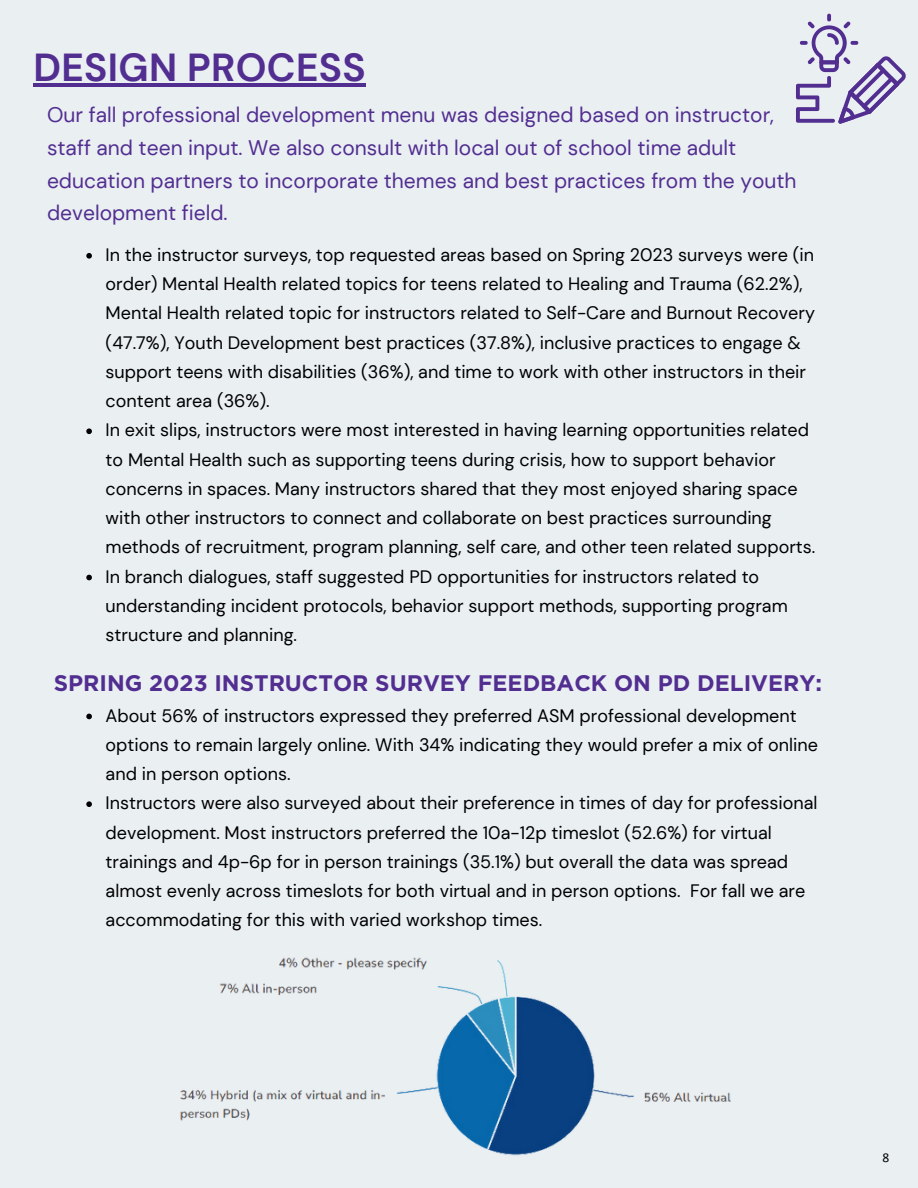
<style>
.page{position:relative;width:918px;height:1188px;background:#eaeff2}
.page>*{position:absolute;margin:0;border:0;box-sizing:border-box;transform-origin:0 0}
.t1{font:700 39px "DM Sans";letter-spacing:.01em;color:#522e91}
.t2{font:700 22.5px "Gotham";color:#522e91}
.t3{font:21px/32.7px "DM Sans";color:#522e91}
.t4{font:18px/29.2px "DM Sans";color:#000}
.t5{font:13.5px "Calibri";color:#000}
</style>
<div class="page">
<svg style="left:796px;top:14px;width:110px;height:110px"></svg>
<svg style="left:86px;top:253px;width:6px;height:6px"></svg>
<svg style="left:86px;top:428px;width:6px;height:6px"></svg>
<svg style="left:86px;top:575px;width:6px;height:5px"></svg>
<img style="left:180px;top:957px;width:552px;height:199px">
<svg style="left:86px;top:714px;width:6px;height:5px"></svg>
<svg style="left:86px;top:801px;width:6px;height:6px"></svg>
<hr style="left:33px;top:84px;width:333px;height:3px;background:#522e91">
<p class="t1" style="left:33px;top:43px;width:334px">DESIGN PROCESS</p>
<p class="t3" style="left:47px;top:99px;width:751px">Our fall professional development menu was designed based on instructor, staff and teen input. We also consult with local out of school time adult education partners to incorporate themes and best practices from the youth development field.</p>
<p class="t4" style="left:106px;top:240px;width:711px">In the instructor surveys, top requested areas based on Spring 2023 surveys were (in order) Mental Health related topics for teens related to Healing and Trauma (62.2%), Mental Health related topic for instructors related to Self-Care and Burnout Recovery (47.7%), Youth Development best practices (37.8%), inclusive practices to engage &amp; support teens with disabilities (36%), and time to work with other instructors in their content area (36%).</p>
<p class="t4" style="left:106px;top:416px;width:711px">In exit slips, instructors were most interested in having learning opportunities related to Mental Health such as supporting teens during crisis, how to support behavior concerns in spaces. Many instructors shared that they most enjoyed sharing space with other instructors to connect and collaborate on best practices surrounding methods of recruitment, program planning, self care, and other teen related supports.</p>
<p class="t4" style="left:106px;top:562px;width:684px">In branch dialogues, staff suggested PD opportunities for instructors related to understanding incident protocols, behavior support methods, supporting program structure and planning.</p>
<p class="t2" style="left:54px;top:673px;width:770px">SPRING 2023 INSTRUCTOR SURVEY FEEDBACK ON PD DELIVERY:</p>
<p class="t4" style="left:106px;top:701px;width:714px">About 56% of instructors expressed they preferred ASM professional development options to remain largely online. With 34% indicating they would prefer a mix of online and in person options.</p>
<p class="t4" style="left:106px;top:788px;width:713px">Instructors were also surveyed about their preference in times of day for professional development. Most instructors preferred the 10a-12p timeslot (52.6%) for virtual trainings and 4p-6p for in person trainings (35.1%) but overall the data was spread almost evenly across timeslots for both virtual and in person options. For fall we are accommodating for this with varied workshop times.</p>
<p class="t5" style="left:882px;top:1152px;width:8px">8</p>
</div>
